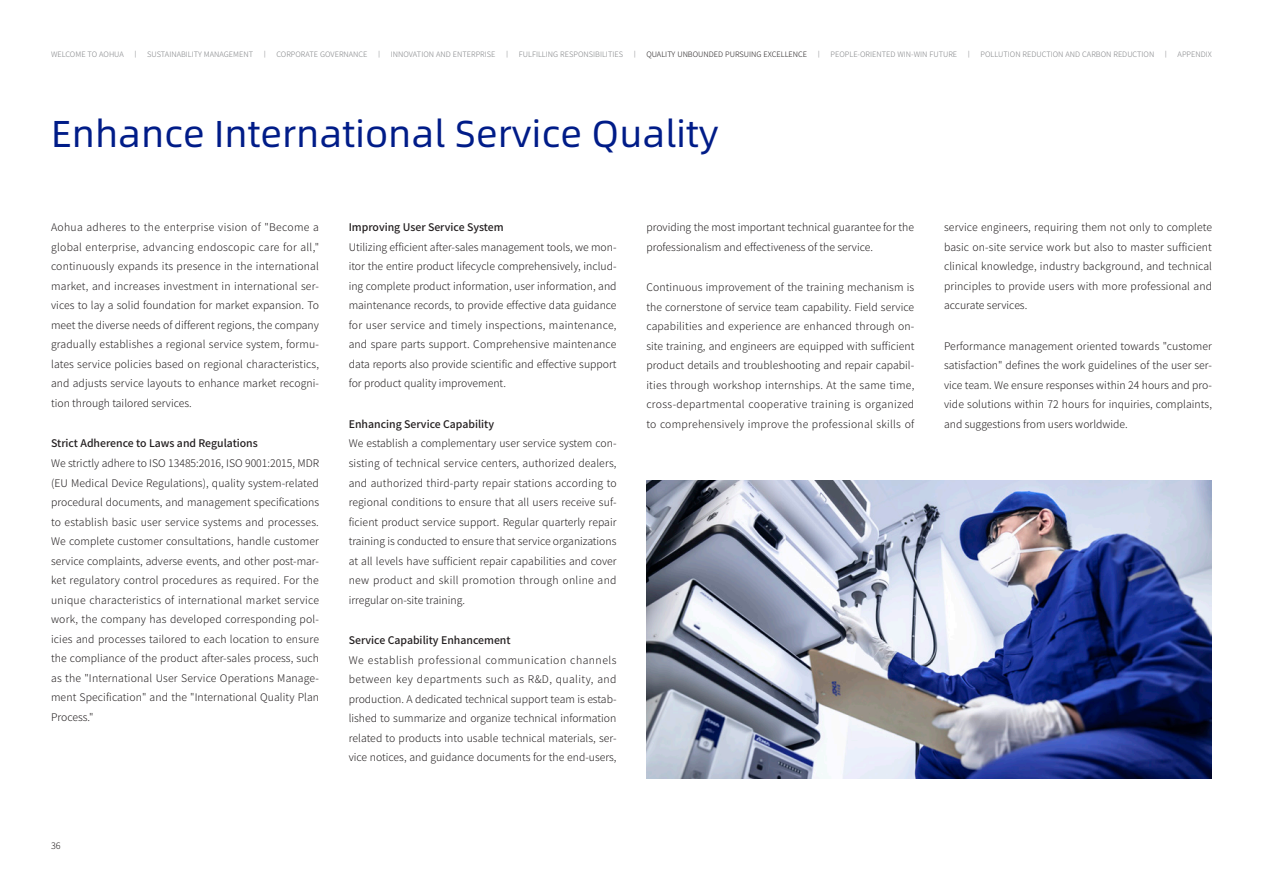
<style>
.page{position:relative;width:1263px;height:893px;background:#fff}
.page>*{position:absolute;margin:0;border:0;box-sizing:border-box;transform-origin:0 0}
.正文标题{font:37.5px "Alibaba Pu Hui Ti R";color:#001c88}
.正文内容{font:300 10.5px/19.5px "Source Han Sans CN";color:#231f20;text-align:justify}
.正文内容-2{font:500 10.5px "Source Han Sans CN";color:#231f20}
.t1{font:300 9px "Source Han Sans CN";color:#231f20}
.t2{font:300 7.5px "Source Han Sans CN";color:#808285}
.s1{color:#231f20}
</style>
<div class="page">
<img style="left:646px;top:480px;width:566px;height:298px">
<p class="t2" style="left:51px;top:50px;width:1162px">WELCOME TO AOHUA 丨 SUSTAINABILITY MANAGEMENT 丨 CORPORATE GOVERNANCE 丨 INNOVATION AND ENTERPRISE 丨 FULFILLING RESPONSIBILITIES 丨 <span class="s1">QUALITY UNBOUNDED PURSUING EXCELLENCE</span> 丨 PEOPLE-ORIENTED WIN-WIN FUTURE 丨 POLLUTION REDUCTION AND CARBON REDUCTION 丨 APPENDIX</p>
<p class="正文标题" style="left:51px;top:105px;width:669px">Enhance International Service Quality</p>
<p class="正文内容" style="left:51px;top:218px;width:269px">Aohua adheres to the enterprise vision of "Become a global enterprise, advancing endoscopic care for all," continuously expands its presence in the international market, and increases investment in international ser&shy;vices to lay a solid foundation for market expansion. To meet the diverse needs of different regions, the company gradually establishes a regional service system, formu&shy;lates service policies based on regional characteristics, and adjusts service layouts to enhance market recogni&shy;tion through tailored services.</p>
<p class="正文内容-2" style="left:51px;top:438px;width:208px">Strict Adherence to Laws and Regulations</p>
<p class="正文内容" style="left:51px;top:454px;width:270px">We strictly adhere to ISO 13485:2016, ISO 9001:2015, MDR (EU Medical Device Regulations), quality system-related procedural documents, and management specifications to establish basic user service systems and processes.<br>We complete customer consultations, handle customer service complaints, adverse events, and other post-mar&shy;ket regulatory control procedures as required. For the unique characteristics of international market service work, the company has developed corresponding pol&shy;icies and processes tailored to each location to ensure the compliance of the product after-sales process, such as the "International User Service Operations Manage&shy;ment Specification" and the "International Quality Plan Process."</p>
<p class="正文内容-2" style="left:349px;top:221px;width:157px">Improving User Service System</p>
<p class="正文内容" style="left:349px;top:237px;width:269px">Utilizing efficient after-sales management tools, we mon&shy;itor the entire product lifecycle comprehensively, includ&shy;ing complete product information, user information, and maintenance records, to provide effective data guidance for user service and timely inspections, maintenance, and spare parts support. Comprehensive maintenance data reports also provide scientific and effective support for product quality improvement.</p>
<p class="正文内容-2" style="left:349px;top:418px;width:147px">Enhancing Service Capability</p>
<p class="正文内容" style="left:349px;top:434px;width:270px">We establish a complementary user service system con&shy;sisting of technical service centers, authorized dealers, and authorized third-party repair stations according to regional conditions to ensure that all users receive suf&shy;ficient product service support. Regular quarterly repair training is conducted to ensure that service organizations at all levels have sufficient repair capabilities and cover new product and skill promotion through online and irregular on-site training.</p>
<p class="正文内容-2" style="left:349px;top:634px;width:163px">Service Capability Enhancement</p>
<p class="正文内容" style="left:349px;top:650px;width:269px">We establish professional communication channels between key departments such as R&amp;D, quality, and production. A dedicated technical support team is estab&shy;lished to summarize and organize technical information related to products into usable technical materials, ser&shy;vice notices, and guidance documents for the end-users,</p>
<p class="正文内容" style="left:646px;top:218px;width:269px">providing the most important technical guarantee for the professionalism and effectiveness of the service.</p>
<p class="正文内容" style="left:646px;top:278px;width:270px">Continuous improvement of the training mechanism is the cornerstone of service team capability. Field service capabilities and experience are enhanced through on&shy;site training, and engineers are equipped with sufficient product details and troubleshooting and repair capabil&shy;ities through workshop internships. At the same time, cross-departmental cooperative training is organized to comprehensively improve the professional skills of</p>
<p class="正文内容" style="left:944px;top:218px;width:270px">service engineers, requiring them not only to complete basic on-site service work but also to master sufficient clinical knowledge, industry background, and technical principles to provide users with more professional and accurate services.</p>
<p class="正文内容" style="left:944px;top:337px;width:269px">Performance management oriented towards "customer satisfaction" defines the work guidelines of the user ser&shy;vice team. We ensure responses within 24 hours and pro&shy;vide solutions within 72 hours for inquiries, complaints, and suggestions from users worldwide.</p>
<p class="t1" style="left:51px;top:841px;width:11px">36</p>
</div>
